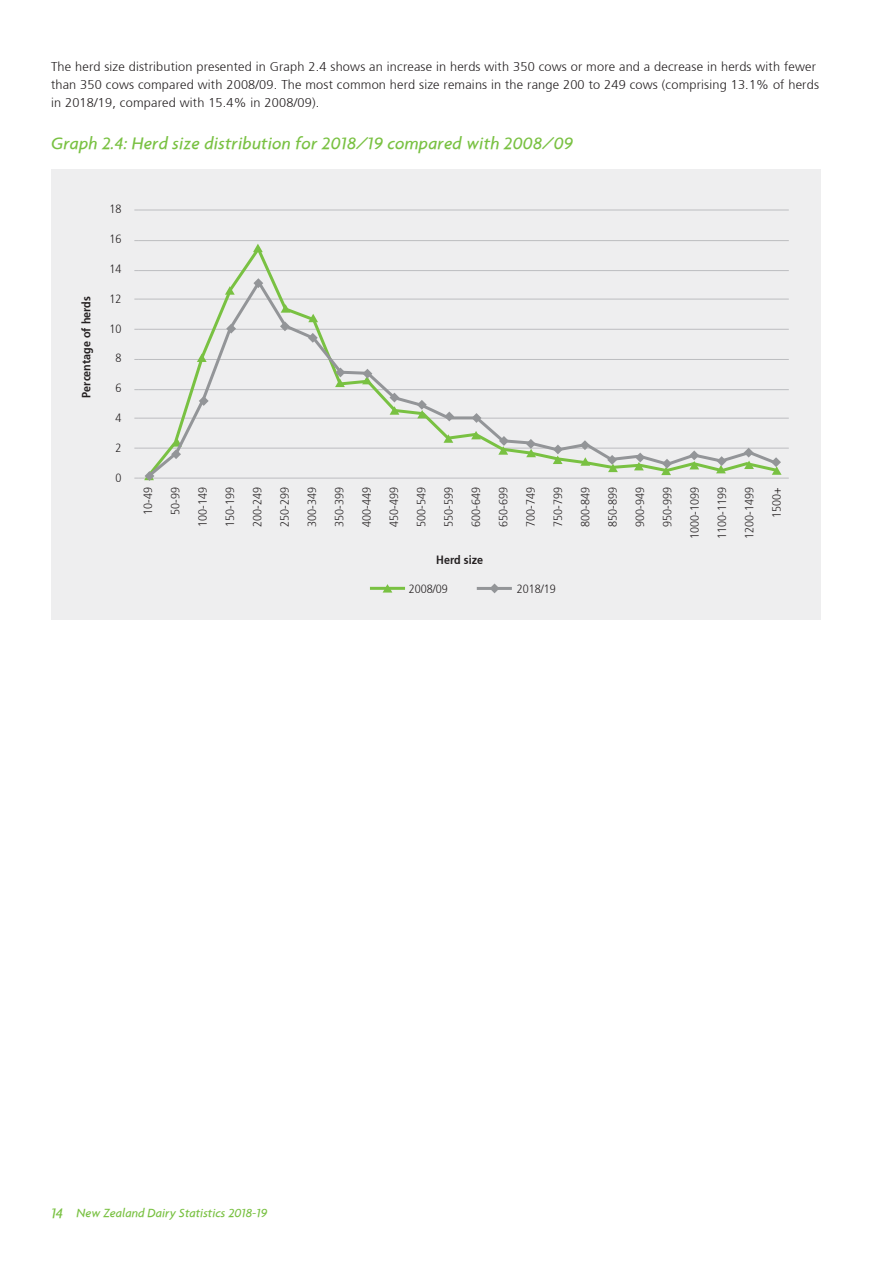
<style>
.page{position:relative;width:893px;height:1263px;background:#fff}
.page>*{position:absolute;margin:0;border:0;box-sizing:border-box;transform-origin:0 0}
.t1{font:italic 500 18px "Agenda";letter-spacing:.01em;color:#79c142}
.t2{font:300 12.75px/18px "Frutiger";letter-spacing:.015em;color:#231f20}
.t3{font:italic 500 12.75px "Agenda";color:#79c142}
.t4{font:300 12px "Frutiger";color:#231f20;scale:.9 1}
.t5{font:700 12px "Frutiger";color:#231f20;scale:.9 1}
.s1{font-size:15px}
</style>
<div class="page">
<div style="left:51px;top:169px;width:770px;height:451px;background:#eeeeef"></div>
<hr style="left:139px;top:210px;width:650px;height:1px;background:#bcbdc0">
<hr style="left:139px;top:240px;width:650px;height:1px;background:#bcbdc0">
<hr style="left:139px;top:270px;width:650px;height:1px;background:#bcbdc0">
<hr style="left:139px;top:299px;width:650px;height:1px;background:#bcbdc0">
<hr style="left:139px;top:329px;width:650px;height:1px;background:#bcbdc0">
<hr style="left:139px;top:359px;width:650px;height:1px;background:#bcbdc0">
<hr style="left:139px;top:389px;width:650px;height:1px;background:#bcbdc0">
<hr style="left:139px;top:418px;width:650px;height:1px;background:#bcbdc0">
<hr style="left:139px;top:448px;width:650px;height:1px;background:#bcbdc0">
<hr style="left:139px;top:478px;width:650px;height:1px;background:#bcbdc0">
<hr style="left:477px;top:587px;width:35px;height:3px;background:#939598">
<svg style="left:491px;top:583px;width:7px;height:10px"></svg>
<hr style="left:370px;top:587px;width:35px;height:3px;background:#79c142">
<svg style="left:383px;top:584px;width:9px;height:9px"></svg>
<svg style="left:253px;top:244px;width:10px;height:8px"></svg>
<svg style="left:144px;top:277px;width:637px;height:202px"></svg>
<svg style="left:134px;top:471px;width:20px;height:10px"></svg>
<svg style="left:171px;top:438px;width:11px;height:21px"></svg>
<svg style="left:199px;top:396px;width:10px;height:10px"></svg>
<svg style="left:226px;top:324px;width:10px;height:10px"></svg>
<svg style="left:253px;top:278px;width:10px;height:10px"></svg>
<svg style="left:280px;top:321px;width:10px;height:10px"></svg>
<svg style="left:308px;top:333px;width:10px;height:10px"></svg>
<svg style="left:335px;top:368px;width:10px;height:19px"></svg>
<svg style="left:362px;top:369px;width:10px;height:15px"></svg>
<svg style="left:389px;top:393px;width:10px;height:22px"></svg>
<svg style="left:417px;top:400px;width:10px;height:18px"></svg>
<svg style="left:444px;top:412px;width:10px;height:9px"></svg>
<svg style="left:472px;top:413px;width:9px;height:10px"></svg>
<svg style="left:498px;top:436px;width:11px;height:19px"></svg>
<svg style="left:526px;top:439px;width:10px;height:18px"></svg>
<svg style="left:553px;top:444px;width:10px;height:20px"></svg>
<svg style="left:580px;top:440px;width:10px;height:10px"></svg>
<svg style="left:607px;top:455px;width:11px;height:17px"></svg>
<svg style="left:634px;top:453px;width:11px;height:17px"></svg>
<svg style="left:661px;top:459px;width:11px;height:16px"></svg>
<svg style="left:689px;top:450px;width:10px;height:19px"></svg>
<svg style="left:716px;top:456px;width:11px;height:17px"></svg>
<svg style="left:744px;top:448px;width:10px;height:21px"></svg>
<svg style="left:771px;top:457px;width:11px;height:18px"></svg>
<p class="t2" style="left:51px;top:58px;width:769px">The herd size distribution presented in Graph 2.4 shows an increase in herds with 350 cows or more and a decrease in herds with fewer than 350 cows compared with 2008/09. The most common herd size remains in the range 200 to 249 cows (comprising 13.1% of herds in 2018/19, compared with 15.4% in 2008/09).</p>
<h1 class="t1" style="left:51px;top:132px;width:523px">Graph 2.4: Herd size distribution for 2018/19 compared with 2008/09</h1>
<p class="t5" style="left:79px;top:398px;width:114px;rotate:-90deg">Percentage of herds</p>
<p class="t4" style="left:110px;top:202px;width:15px">18</p>
<p class="t4" style="left:110px;top:232px;width:15px">16</p>
<p class="t4" style="left:110px;top:262px;width:15px">14</p>
<p class="t4" style="left:110px;top:292px;width:15px">12</p>
<p class="t4" style="left:110px;top:322px;width:15px">10</p>
<p class="t4" style="left:116px;top:351px;width:8px">8</p>
<p class="t4" style="left:116px;top:381px;width:8px">6</p>
<p class="t4" style="left:116px;top:411px;width:8px">4</p>
<p class="t4" style="left:116px;top:441px;width:8px">2</p>
<p class="t4" style="left:116px;top:471px;width:8px">0</p>
<p class="t4" style="left:141px;top:515px;width:32px;rotate:-90deg">10-49</p>
<p class="t4" style="left:169px;top:515px;width:32px;rotate:-90deg">50-99</p>
<p class="t4" style="left:196px;top:527px;width:46px;rotate:-90deg">100-149</p>
<p class="t4" style="left:223px;top:527px;width:46px;rotate:-90deg">150-199</p>
<p class="t4" style="left:251px;top:527px;width:46px;rotate:-90deg">200-249</p>
<p class="t4" style="left:278px;top:527px;width:46px;rotate:-90deg">250-299</p>
<p class="t4" style="left:305px;top:527px;width:46px;rotate:-90deg">300-349</p>
<p class="t4" style="left:333px;top:527px;width:46px;rotate:-90deg">350-399</p>
<p class="t4" style="left:360px;top:527px;width:46px;rotate:-90deg">400-449</p>
<p class="t4" style="left:387px;top:527px;width:46px;rotate:-90deg">450-499</p>
<p class="t4" style="left:415px;top:527px;width:46px;rotate:-90deg">500-549</p>
<p class="t4" style="left:442px;top:527px;width:46px;rotate:-90deg">550-599</p>
<p class="t4" style="left:469px;top:527px;width:46px;rotate:-90deg">600-649</p>
<p class="t4" style="left:497px;top:527px;width:46px;rotate:-90deg">650-699</p>
<p class="t4" style="left:524px;top:527px;width:46px;rotate:-90deg">700-749</p>
<p class="t4" style="left:551px;top:527px;width:46px;rotate:-90deg">750-799</p>
<p class="t4" style="left:579px;top:527px;width:46px;rotate:-90deg">800-849</p>
<p class="t4" style="left:606px;top:527px;width:46px;rotate:-90deg">850-899</p>
<p class="t4" style="left:633px;top:527px;width:46px;rotate:-90deg">900-949</p>
<p class="t4" style="left:661px;top:527px;width:46px;rotate:-90deg">950-999</p>
<p class="t4" style="left:688px;top:539px;width:59px;rotate:-90deg">1000-1099</p>
<p class="t4" style="left:715px;top:539px;width:59px;rotate:-90deg">1100-1199</p>
<p class="t4" style="left:743px;top:539px;width:59px;rotate:-90deg">1200-1499</p>
<p class="t4" style="left:770px;top:518px;width:35px;rotate:-90deg">1500+</p>
<p class="t5" style="left:436px;top:552px;width:54px">Herd size</p>
<p class="t4" style="left:409px;top:582px;width:45px">2008/09</p>
<p class="t4" style="left:517px;top:582px;width:45px">2018/19</p>
<p class="t3" style="left:51px;top:1205px;width:218px"><span class="s1">14</span> New Zealand Dairy Statistics 2018-19</p>
</div>
